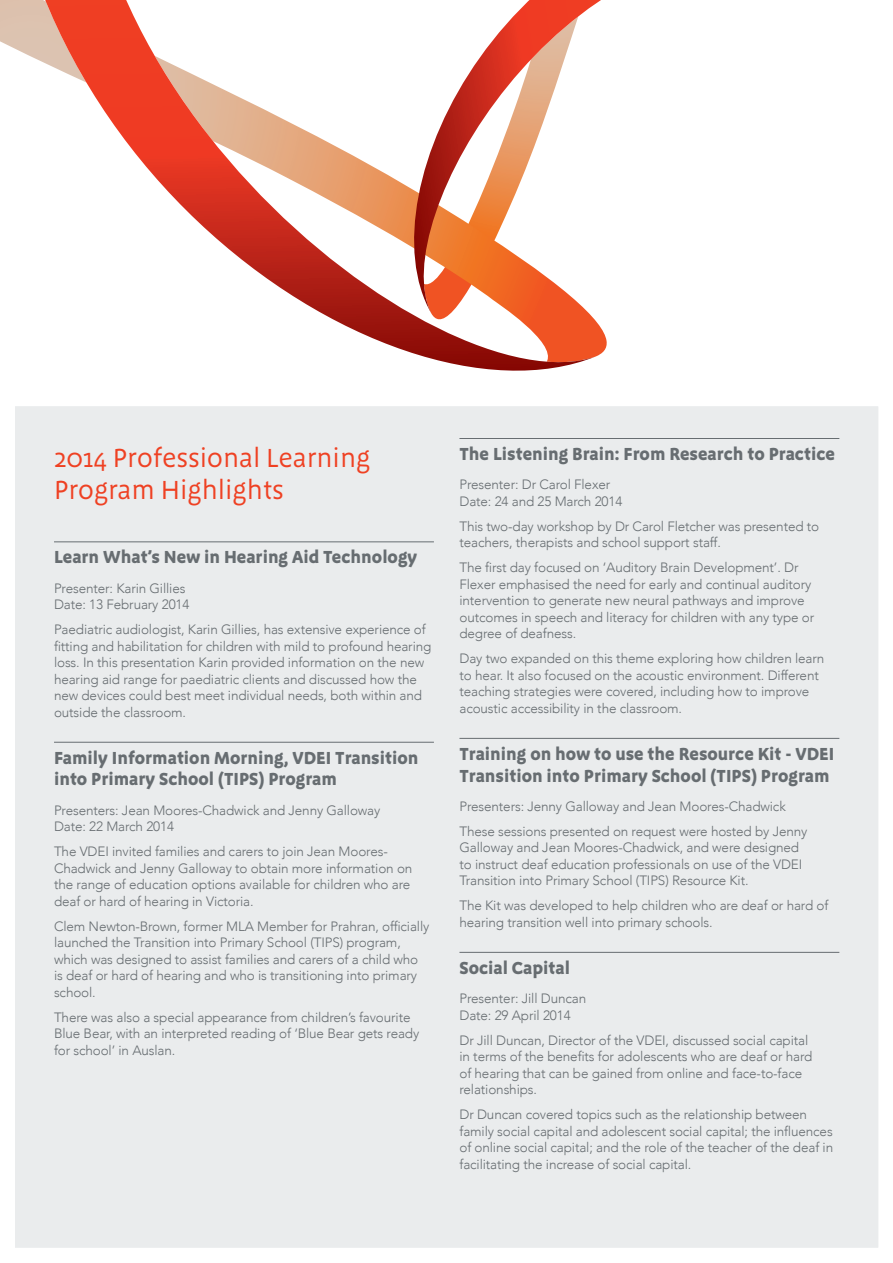
<style>
.page{position:relative;width:893px;height:1263px;background:#fff}
.page>*{position:absolute;margin:0;border:0;box-sizing:border-box;transform-origin:0 0}
.t1{font:27px/32.4px "Megano OT";color:#ef4123}
.t2{font:700 18px/21.6px "Megano OT";color:#676d71}
.t3{font:300 13.5px/16.5px "Avenir";letter-spacing:-.01em;color:#676d71}
</style>
<div class="page">
<div style="left:8px;top:399px;width:877px;height:856px;background:#eaeced"></div>
<div style="left:0;top:391px;width:892px;height:872px;border:15px solid #fff"></div>
<svg style="left:0;top:0;width:596px;height:371px"></svg>
<svg style="left:360px;top:0;width:241px;height:314px"></svg>
<hr style="left:54px;top:541px;width:380px;height:1px;background:#676d71">
<hr style="left:54px;top:742px;width:380px;height:1px;background:#676d71">
<hr style="left:459px;top:438px;width:380px;height:1px;background:#676d71">
<hr style="left:459px;top:738px;width:380px;height:1px;background:#676d71">
<hr style="left:459px;top:952px;width:380px;height:1px;background:#676d71">
<h1 class="t1" style="left:54px;top:443px;width:318px">2014 Professional Learning<br>Program Highlights</h1>
<h2 class="t2" style="left:54px;top:547px;width:365px">Learn What’s New in Hearing Aid Technology</h2>
<p class="t3" style="left:54px;top:580px;width:137px">Presenter: Karin Gillies<br>Date: 13 February 2014</p>
<p class="t3" style="left:54px;top:622px;width:379px">Paediatric audiologist, Karin Gillies, has extensive experience of fitting and habilitation for children with mild to profound hearing loss. In this presentation Karin provided information on the new hearing aid range for paediatric clients and discussed how the new devices could best meet individual needs, both within and outside the classroom.</p>
<h2 class="t2" style="left:54px;top:748px;width:366px">Family Information Morning, VDEI Transition into Primary School (TIPS) Program</h2>
<p class="t3" style="left:54px;top:802px;width:328px">Presenters: Jean Moores-Chadwick and Jenny Galloway<br>Date: 22 March 2014</p>
<p class="t3" style="left:54px;top:844px;width:360px">The VDEI invited families and carers to join Jean Moores-Chadwick and Jenny Galloway to obtain more information on the range of education options available for children who are deaf or hard of hearing in Victoria.</p>
<p class="t3" style="left:54px;top:918px;width:377px">Clem Newton-Brown, former MLA Member for Prahran, officially launched the Transition into Primary School (TIPS) program, which was designed to assist families and carers of a child who is deaf or hard of hearing and who is transitioning into primary school.</p>
<p class="t3" style="left:54px;top:1009px;width:367px">There was also a special appearance from children’s favourite<br>Blue Bear, with an interpreted reading of ‘Blue Bear gets ready for school’ in Auslan.</p>
<h2 class="t2" style="left:459px;top:444px;width:377px">The Listening Brain: From Research to Practice</h2>
<p class="t3" style="left:459px;top:477px;width:164px">Presenter: Dr Carol Flexer<br>Date: 24 and 25 March 2014</p>
<p class="t3" style="left:459px;top:518px;width:361px">This two-day workshop by Dr Carol Fletcher was presented to teachers, therapists and school support staff.</p>
<p class="t3" style="left:459px;top:560px;width:356px">The first day focused on ‘Auditory Brain Development’. Dr Flexer emphasised the need for early and continual auditory intervention to generate new neural pathways and improve outcomes in speech and literacy for children with any type or degree of deafness.</p>
<p class="t3" style="left:459px;top:651px;width:366px">Day two expanded on this theme exploring how children learn to hear. It also focused on the acoustic environment. Different teaching strategies were covered, including how to improve acoustic accessibility in the classroom.</p>
<h2 class="t2" style="left:459px;top:744px;width:376px">Training on how to use the Resource Kit - VDEI<br>Transition into Primary School (TIPS) Program</h2>
<p class="t3" style="left:459px;top:794px;width:349px;line-height:25px">Presenters: Jenny Galloway and Jean Moores-Chadwick<br>These sessions presented on request were hosted by Jenny</p>
<p class="t3" style="left:459px;top:840px;width:344px">Galloway and Jean Moores-Chadwick, and were designed to instruct deaf education professionals on use of the VDEI<br>Transition into Primary School (TIPS) Resource Kit.</p>
<p class="t3" style="left:459px;top:898px;width:370px">The Kit was developed to help children who are deaf or hard of hearing transition well into primary schools.</p>
<h2 class="t2" style="left:459px;top:958px;width:112px">Social Capital</h2>
<p class="t3" style="left:459px;top:991px;width:128px">Presenter: Jill Duncan<br>Date: 29 April 2014</p>
<p class="t3" style="left:459px;top:1032px;width:354px">Dr Jill Duncan, Director of the VDEI, discussed social capital in terms of the benefits for adolescents who are deaf or hard of hearing that can be gained from online and face-to-face relationships.</p>
<p class="t3" style="left:459px;top:1107px;width:375px">Dr Duncan covered topics such as the relationship between family social capital and adolescent social capital; the influences of online social capital; and the role of the teacher of the deaf in facilitating the increase of social capital.</p>
</div>
